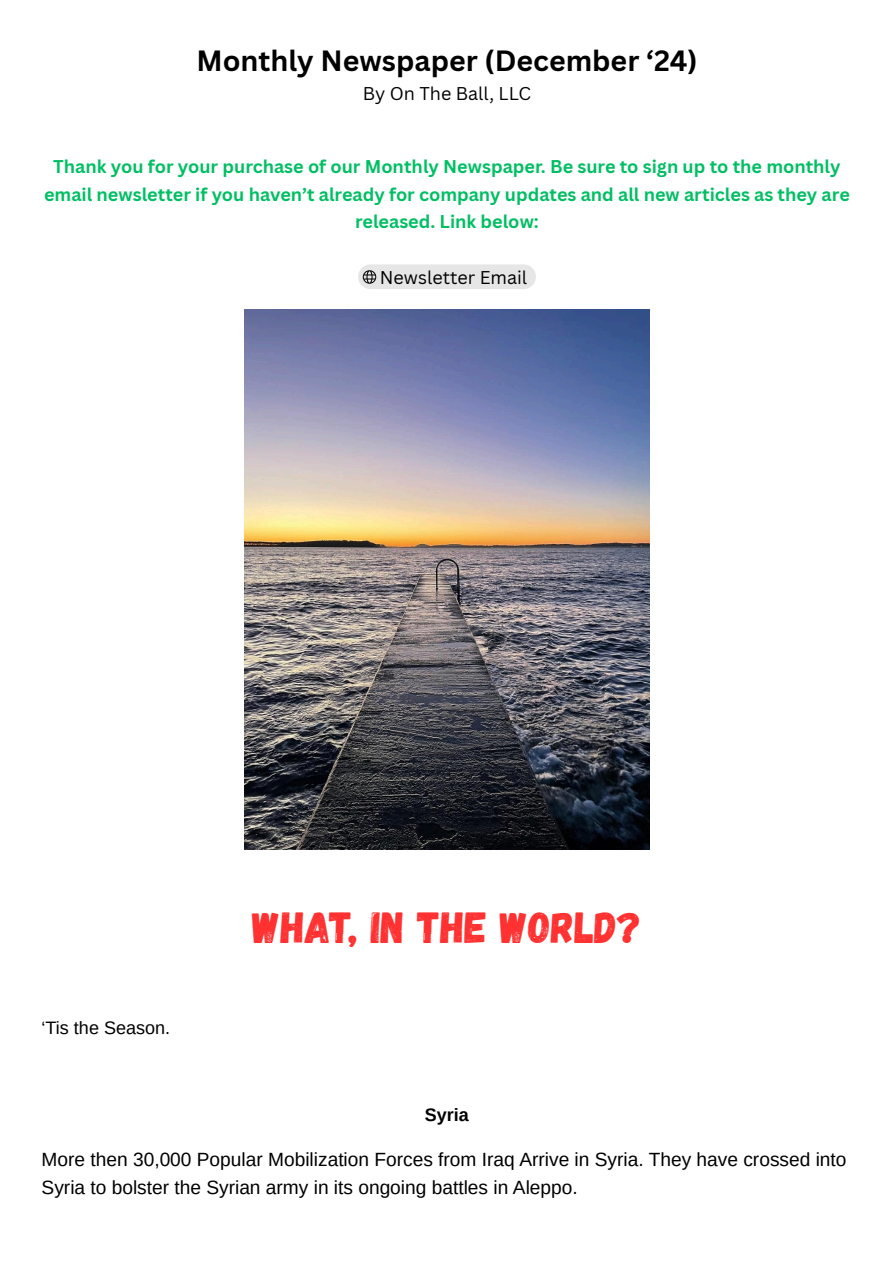
<style>
.page{position:relative;width:894px;height:1263px;background:#fff}
.page>*{position:absolute;margin:0;border:0;box-sizing:border-box;transform-origin:0 0}
.t1{font:43.5px "Gagalin";color:#ff3131}
.t2{font:700 28.5px "Canva Sans";color:#000}
.t3{font:19.2px/28.2px "Arimo";color:#000}
.t4{font:700 18px/27.6px "Canva Sans";color:#00bf63;text-align:center}
.t5{font:18px "Canva Sans";color:#000}
.t6{font:18px "Arimo";color:#000}
.t7{font:700 18px "Arimo";color:#000}
</style>
<div class="page">
<svg style="left:358px;top:264px;width:177px;height:25px;background:#e2e2e2"></svg>
<img style="left:244px;top:309px;width:405px;height:540px">
<h2 class="t2" style="left:196px;top:40px;width:502px">Monthly Newspaper (December ‘24)</h2>
<h2 class="t5" style="left:362px;top:81px;width:170px">By On The Ball, LLC</h2>
<p class="t4" style="left:44px;top:152px;width:807px">Thank you for your purchase of our Monthly Newspaper. Be sure to sign up to the monthly email newsletter if you haven’t already for company updates and all new articles as they are released. Link below:</p>
<p class="t5" style="left:380px;top:264px;width:149px">Newsletter Email</p>
<p class="t6" style="left:42px;top:1018px;width:130px">‘Tis the Season.</p>
<p class="t1" style="left:252px;top:899px;width:390px">WHAT, IN THE WORLD?</p>
<p class="t7" style="left:425px;top:1104px;width:45px">Syria</p>
<p class="t3" style="left:42px;top:1145px;width:806px">More then 30,000 Popular Mobilization Forces from Iraq Arrive in Syria. They have crossed into<br>Syria to bolster the Syrian army in its ongoing battles in Aleppo.</p>
</div>
